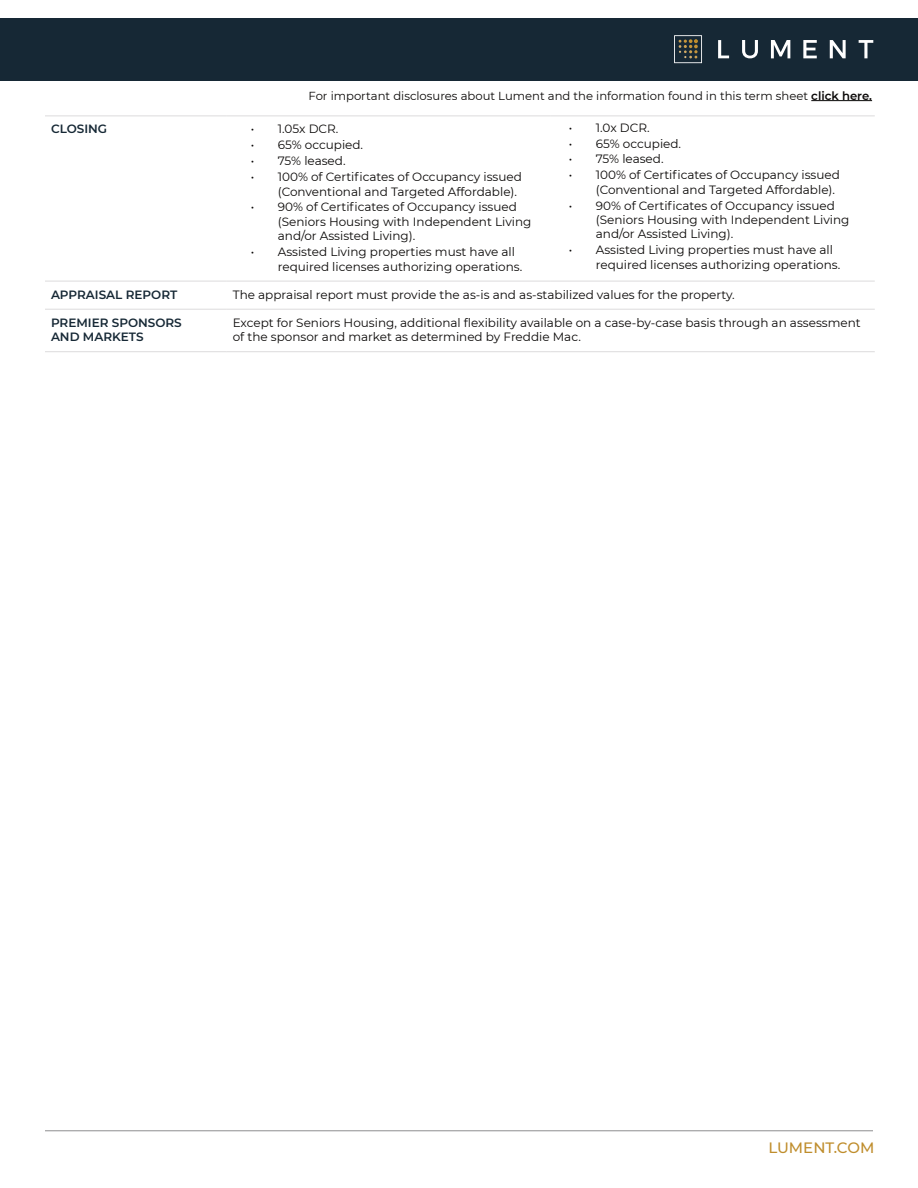
<style>
.page{position:relative;width:918px;height:1188px;background:#fff}
.page>*{position:absolute;margin:0;border:0;box-sizing:border-box;transform-origin:0 0}
.t1{font:500 15px "Montserrat";color:#bf8d2c}
.t2{font:12px/14.4px "Montserrat";color:#0a0807}
.t3{font:600 12px/14.4px "Montserrat";color:#162835}
.t4{font:11.7px "Montserrat";color:#0a0807}
.s1{font-weight:600}
</style>
<div class="page">
<div style="left:0;top:18px;width:918px;height:63px;background:#162835"></div>
<svg style="left:674px;top:35px;width:28px;height:28px"></svg>
<svg style="left:718px;top:40px;width:11px;height:18px"></svg>
<svg style="left:742px;top:40px;width:16px;height:18px"></svg>
<svg style="left:771px;top:40px;width:19px;height:18px"></svg>
<svg style="left:830px;top:40px;width:16px;height:18px"></svg>
<svg style="left:859px;top:40px;width:14px;height:18px"></svg>
<svg style="left:803px;top:40px;width:14px;height:18px"></svg>
<hr style="left:45px;top:1130px;width:828px;height:1px;background:#9a9a9c">
<hr style="left:45px;top:116px;width:182px;height:1px;background:#dcdbdc">
<hr style="left:227px;top:116px;width:324px;height:1px;background:#dcdbdc">
<hr style="left:551px;top:116px;width:324px;height:1px;background:#dcdbdc">
<hr style="left:45px;top:281px;width:182px;height:1px;background:#dcdbdc">
<hr style="left:227px;top:281px;width:324px;height:1px;background:#dcdbdc">
<hr style="left:551px;top:281px;width:324px;height:1px;background:#dcdbdc">
<hr style="left:45px;top:309px;width:182px;height:1px;background:#dcdbdc">
<hr style="left:227px;top:309px;width:324px;height:1px;background:#dcdbdc">
<hr style="left:551px;top:309px;width:324px;height:1px;background:#dcdbdc">
<hr style="left:45px;top:351px;width:182px;height:1px;background:#dcdbdc">
<hr style="left:227px;top:351px;width:324px;height:1px;background:#dcdbdc">
<hr style="left:551px;top:351px;width:324px;height:1px;background:#dcdbdc">
<hr style="left:811px;top:100px;width:61px;height:1px;background:#0a0807">
<p class="t4" style="left:309px;top:88px;width:565px">For important disclosures about Lument and the information found in this term sheet <span class="s1">click here.</span></p>
<p class="t2" style="left:569px;top:120px;width:82px">• 1.0x DCR.</p>
<p class="t2" style="left:569px;top:136px;width:114px">• 65% occupied.</p>
<p class="t2" style="left:569px;top:152px;width:96px">• 75% leased.</p>
<p class="t2" style="left:596px;top:167px;width:246px;text-indent:-27px">• 100% of Certificates of Occupancy issued (Conventional and Targeted Affordable).</p>
<p class="t2" style="left:596px;top:198px;width:255px;text-indent:-27px">• 90% of Certificates of Occupancy issued (Seniors Housing with Independent Living and/or Assisted Living).</p>
<p class="t2" style="left:596px;top:242px;width:246px;text-indent:-27px">• Assisted Living properties must have all required licenses authorizing operations.</p>
<p class="t3" style="left:51px;top:121px;width:58px">CLOSING</p>
<p class="t2" style="left:251px;top:122px;width:89px">• 1.05x DCR.</p>
<p class="t2" style="left:251px;top:138px;width:114px">• 65% occupied.</p>
<p class="t2" style="left:251px;top:153px;width:96px">• 75% leased.</p>
<p class="t2" style="left:278px;top:169px;width:246px;text-indent:-27px">• 100% of Certificates of Occupancy issued (Conventional and Targeted Affordable).</p>
<p class="t2" style="left:278px;top:200px;width:255px;text-indent:-27px">• 90% of Certificates of Occupancy issued (Seniors Housing with Independent Living and/or Assisted Living).</p>
<p class="t2" style="left:278px;top:244px;width:246px;text-indent:-27px">• Assisted Living properties must have all required licenses authorizing operations.</p>
<p class="t3" style="left:51px;top:287px;width:128px">APPRAISAL REPORT</p>
<p class="t2" style="left:233px;top:287px;width:504px">The appraisal report must provide the as-is and as-stabilized values for the property.</p>
<p class="t3" style="left:51px;top:315px;width:132px">PREMIER SPONSORS<br>AND MARKETS</p>
<p class="t2" style="left:233px;top:315px;width:629px">Except for Seniors Housing, additional flexibility available on a case-by-case basis through an assessment of the sponsor and market as determined by Freddie Mac.</p>
<p class="t1" style="left:768px;top:1137px;width:108px">LUMENT.COM</p>
</div>
